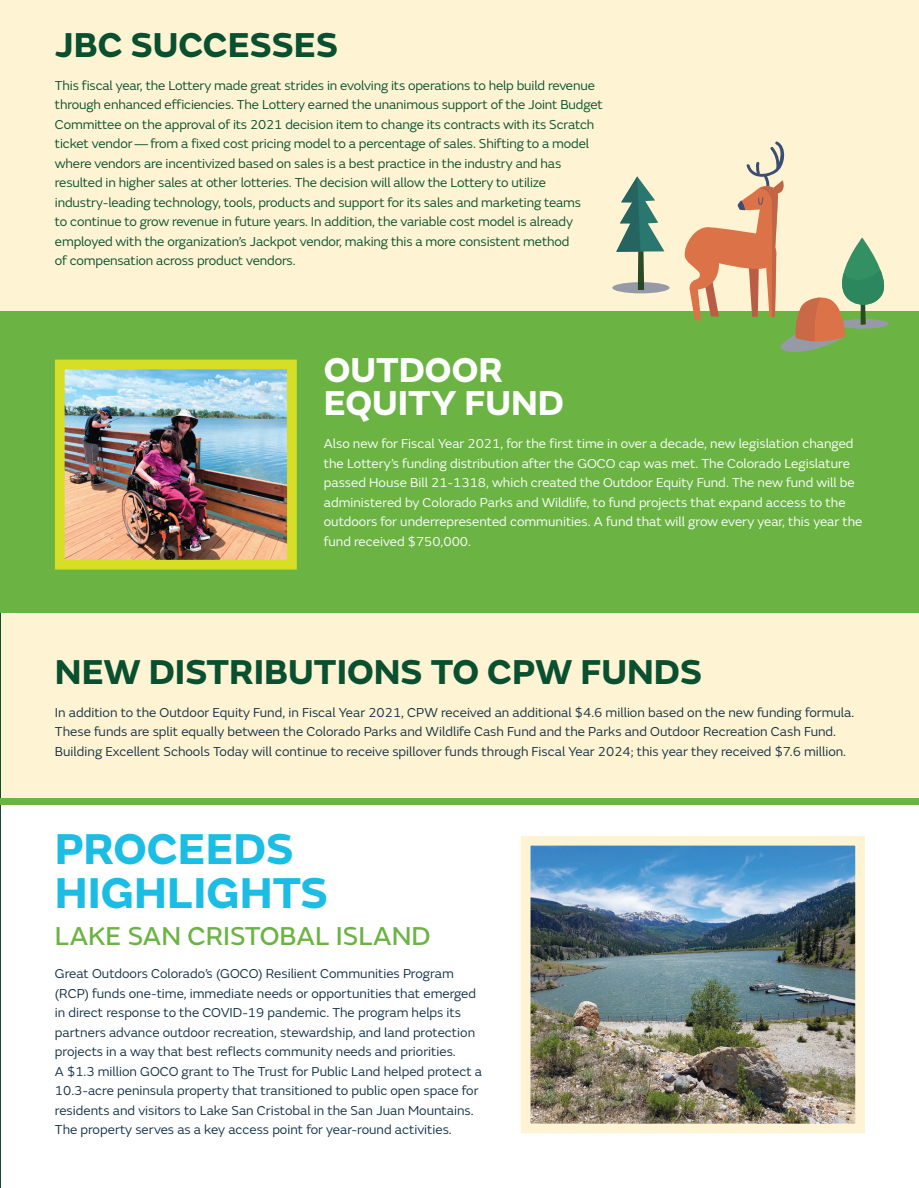
<style>
.page{position:relative;width:919px;height:1188px;background:#fff}
.page>*{position:absolute;margin:0;border:0;box-sizing:border-box;transform-origin:0 0}
.t1{font:700 45px/43.5px "FS Emeric";color:#1bbde5}
.t2{font:700 36px "FS Emeric";color:#08502f}
.t3{font:700 36px/33px "FS Emeric";color:#fff}
.t4{font:27px "FS Emeric Core";color:#6bb444}
.t5{font:13.5px/19.5px "FS Emeric";color:#123247}
.t6{font:13.5px/19.5px "FS Emeric";letter-spacing:-.01em;color:#08502f}
.t7{font:13.5px/19.5px "FS Emeric";color:#fff}
</style>
<div class="page">
<hr style="left:0;top:0;width:1px;height:521px;background:#d6df26">
<hr style="left:0;top:152px;width:1px;height:335px;background:#9fdaf0">
<div style="left:1px;top:0;width:918px;height:798px;background:#fef3d2"></div>
<hr style="left:0;top:519px;width:1px;height:669px;background:#08502f">
<img style="left:520px;top:836px;width:345px;height:298px">
<div style="left:1px;top:311px;width:918px;height:301px;background:#6bb444"></div>
<div style="left:1px;top:798px;width:918px;height:7px;background:#6bb444"></div>
<img style="left:55px;top:359px;width:242px;height:211px">
<svg style="left:684px;top:141px;width:205px;height:211px"></svg>
<svg style="left:612px;top:176px;width:58px;height:117px"></svg>
<h2 class="t2" style="left:55px;top:16px;width:285px">JBC SUCCESSES</h2>
<p class="t6" style="left:55px;top:75px;width:549px">This fiscal year, the Lottery made great strides in evolving its operations to help build revenue through enhanced efficiencies. The Lottery earned the unanimous support of the Joint Budget Committee on the approval of its 2021 decision item to change its contracts with its Scratch ticket vendor — from a fixed cost pricing model to a percentage of sales. Shifting to a model where vendors are incentivized based on sales is a best practice in the industry and has resulted in higher sales at other lotteries. The decision will allow the Lottery to utilize industry-leading technology, tools, products and support for its sales and marketing teams<br>to continue to grow revenue in future years. In addition, the variable cost model is already employed with the organization’s Jackpot vendor, making this a more consistent method<br>of compensation across product vendors.</p>
<h2 class="t3" style="left:324px;top:351px;width:242px">OUTDOOR<br>EQUITY FUND</h2>
<p class="t7" style="left:324px;top:433px;width:540px">Also new for Fiscal Year 2021, for the first time in over a decade, new legislation changed the Lottery’s funding distribution after the GOCO cap was met. The Colorado Legislature passed House Bill 21-1318, which created the Outdoor Equity Fund. The new fund will be administered by Colorado Parks and Wildlife, to fund projects that expand access to the outdoors for underrepresented communities. A fund that will grow every year, this year the fund received $750,000.</p>
<h2 class="t2" style="left:55px;top:643px;width:649px">NEW DISTRIBUTIONS TO CPW FUNDS</h2>
<p class="t5" style="left:55px;top:702px;width:801px">In addition to the Outdoor Equity Fund, in Fiscal Year 2021, CPW received an additional $4.6 million based on the new funding formula.<br>These funds are split equally between the Colorado Parks and Wildlife Cash Fund and the Parks and Outdoor Recreation Cash Fund.<br>Building Excellent Schools Today will continue to receive spillover funds through Fiscal Year 2024; this year they received $7.6 million.</p>
<h1 class="t1" style="left:55px;top:824px;width:274px">PROCEEDS<br>HIGHLIGHTS</h1>
<h3 class="t4" style="left:55px;top:917px;width:377px">LAKE SAN CRISTOBAL ISLAND</h3>
<p class="t5" style="left:55px;top:964px;width:429px">Great Outdoors Colorado’s (GOCO) Resilient Communities Program (RCP) funds one-time, immediate needs or opportunities that emerged in direct response to the COVID-19 pandemic. The program helps its partners advance outdoor recreation, stewardship, and land protection projects in a way that best reflects community needs and priorities.<br>A $1.3 million GOCO grant to The Trust for Public Land helped protect a 10.3-acre peninsula property that transitioned to public open space for residents and visitors to Lake San Cristobal in the San Juan Mountains.<br>The property serves as a key access point for year-round activities.</p>
</div>
